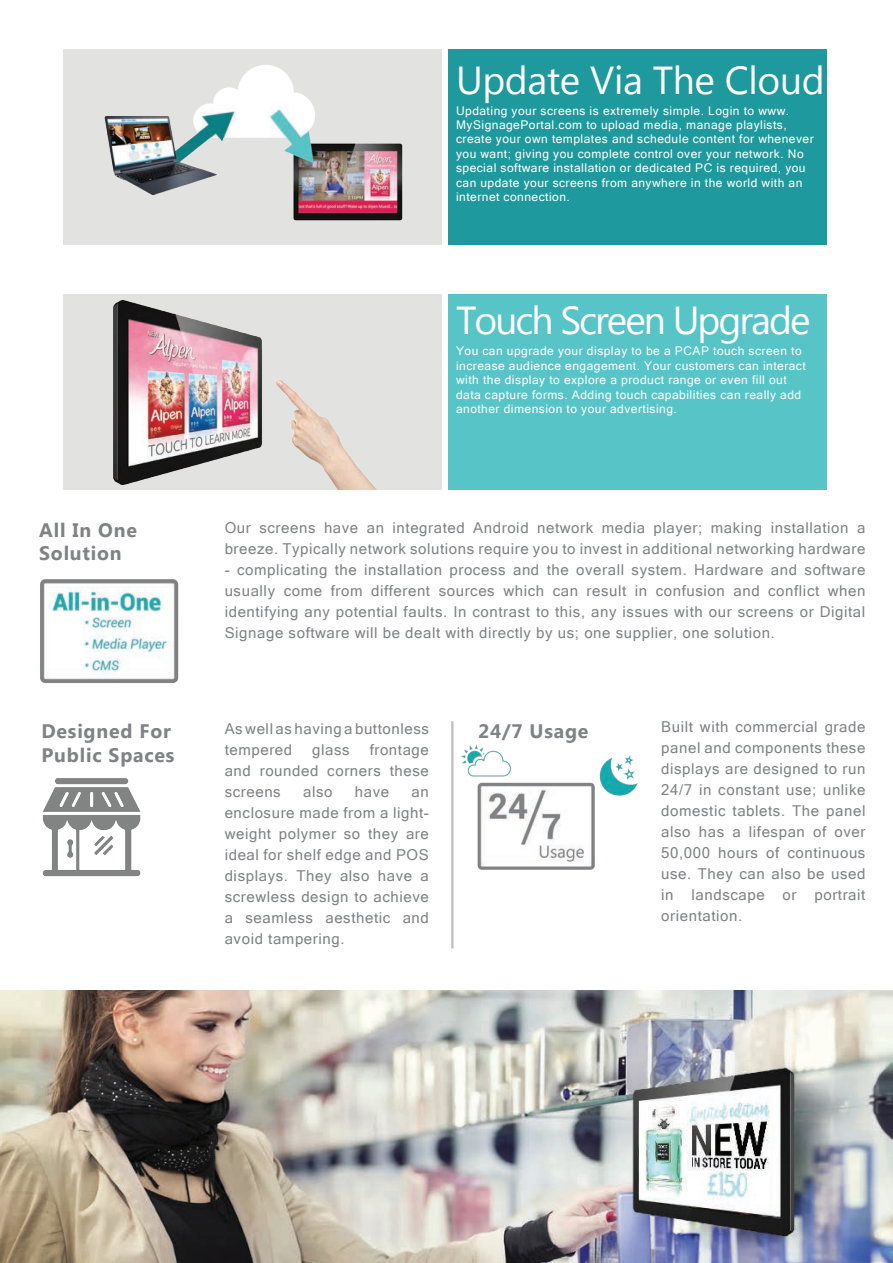
<style>
.page{position:relative;width:893px;height:1263px;background:#fff}
.page>*{position:absolute;margin:0;border:0;box-sizing:border-box;transform-origin:0 0}
.t1{font:39px "Microsoft New Tai Lue";letter-spacing:-.05em;color:#fff}
.t2{font:39px "Microsoft New Tai Lue";letter-spacing:-.01em;color:#fff}
.t3{font:700 19.5px/23.4px "Microsoft Tai Le";letter-spacing:.04em;color:#808285}
.t4{font:15px/21px "Microsoft Sans Serif";letter-spacing:.04em;color:#808285;text-align:justify}
.t5{font:12px/14.4px "Microsoft Sans Serif";letter-spacing:.04em;color:#fff}
</style>
<div class="page">
<div style="left:445px;top:50px;width:382px;height:195px;background:#1e999d"></div>
<img style="left:63px;top:50px;width:379px;height:195px">
<img style="left:63px;top:294px;width:379px;height:195px">
<div style="left:445px;top:294px;width:382px;height:195px;background:#57c4c7"></div>
<div style="left:442px;top:22px;width:6px;height:968px;background:#fff"></div>
<hr style="left:451px;top:721px;width:2px;height:227px;background:#bcbdc0">
<img style="left:42px;top:778px;width:99px;height:99px">
<img style="left:453px;top:741px;width:185px;height:138px">
<img style="left:40px;top:579px;width:139px;height:104px">
<img style="left:0;top:990px;width:893px;height:273px">
<h2 class="t3" style="left:39px;top:519px;width:99px">All In One<br>Solution</h2>
<h2 class="t3" style="left:41px;top:721px;width:135px">Designed For<br>Public Spaces</h2>
<h1 class="t2" style="left:456px;top:57px;width:370px">Update Via The Cloud</h1>
<p class="t5" style="left:456px;top:103px;width:359px">Updating your screens is extremely simple. Login to www.<br>MySignagePortal.com to upload media, manage playlists, create your own templates and schedule content for whenever you want; giving you complete control over your network. No special software installation or dedicated PC is required, you can update your screens from anywhere in the world with an internet connection.</p>
<h1 class="t1" style="left:456px;top:298px;width:356px">Touch Screen Upgrade</h1>
<p class="t5" style="left:456px;top:344px;width:351px">You can upgrade your display to be a PCAP touch screen to increase audience engagement. Your customers can interact with the display to explore a product range or even fill out data capture forms. Adding touch capabilities can really add another dimension to your advertising.</p>
<p class="t4" style="left:225px;top:517px;width:642px">Our screens have an integrated Android network media player; making installation a breeze. Typically network solutions require you to invest in additional networking hardware</p>
<p class="t4" style="left:225px;top:559px;width:642px">- complicating the installation process and the overall system. Hardware and software usually come from different sources which can result in confusion and conflict when identifying any potential faults. In contrast to this, any issues with our screens or Digital Signage software will be dealt with directly by us; one supplier, one solution.</p>
<p class="t4" style="left:225px;top:718px;width:206px">As well as having a buttonless tempered</p>
<p class="t4" style="left:225px;top:739px;width:206px;text-indent:145px">frontage and rounded corners these screens</p>
<p class="t4" style="left:312px;top:739px;width:39px">glass</p>
<p class="t4" style="left:303px;top:781px;width:31px">also</p>
<p class="t4" style="left:355px;top:781px;width:36px">have</p>
<p class="t4" style="left:225px;top:781px;width:206px;text-indent:187px">an enclosure made from a light&shy;weight polymer so they are ideal for shelf edge and POS displays. They also have a screwless design to achieve a seamless aesthetic and avoid tampering.</p>
<h2 class="t3" style="left:478px;top:720px;width:112px">24/7 Usage</h2>
<p class="t4" style="left:661px;top:716px;width:206px">Built with commercial grade panel and components these displays are designed to run 24/7 in constant use; unlike domestic tablets. The panel also has a lifespan of over 50,000 hours of continuous use. They can also be used in landscape or portrait orientation.</p>
</div>
